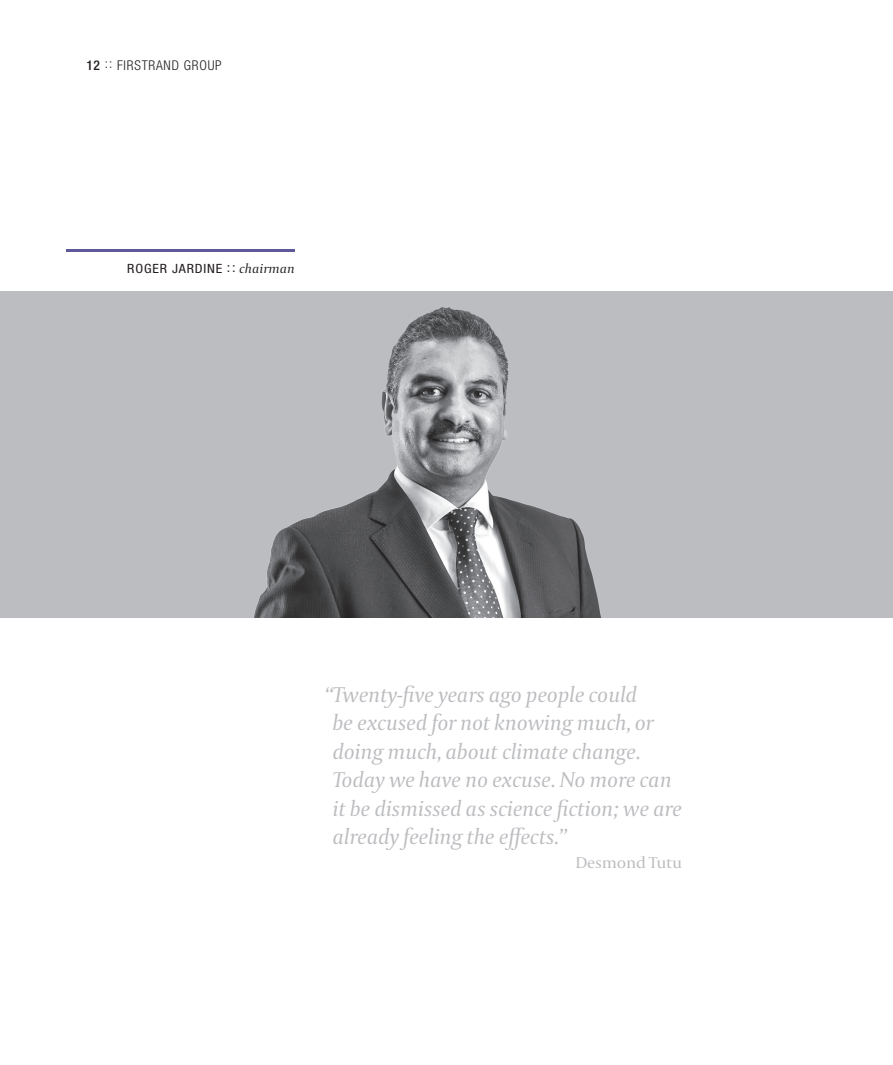
<style>
.page{position:relative;width:893px;height:1065px;background:#fff}
.page>*{position:absolute;margin:0;border:0;box-sizing:border-box;transform-origin:0 0}
.t1{font:italic 22.5px/28.5px "Capitolium 2";letter-spacing:-.01em;color:#bcbdc0;scale:1.05 1}
.t2{font:16.5px "Capitolium 2";letter-spacing:-.01em;color:#bcbdc0;scale:1.05 1}
.t3{font:300 condensed 13.5px "Helvetica Neue LT Std";letter-spacing:.06em;color:#231f20}
.t4{font:condensed 12.75px "Helvetica Neue LT Std";letter-spacing:.06em;color:#231f20;scale:1.1 1}
.s1{font-weight:500}
.s2{font-size:13.5px}
.s3{font-family:"Capitolium 2";font-style:italic;font-stretch:normal;font-size:13.5px}
</style>
<div class="page">
<div style="left:0;top:291px;width:892px;height:326px;background:#bcbdc0"></div>
<img style="left:168px;top:251px;width:433px;height:366px">
<hr style="left:66px;top:249px;width:229px;height:2px;background:#5e5a9a">
<p class="t3" style="left:86px;top:57px;width:137px"><span class="s1">12</span> :: FIRSTRAND GROUP</p>
<p class="t4" style="left:127px;top:261px;width:154px">ROGER JARDINE <span class="s2">::</span> <span class="s3">chairman</span></p>
<p class="t1" style="left:332px;top:679px;width:334px;text-indent:-8px">“Twenty-five years ago people could<br>be excused for not knowing much, or doing much, about climate change.<br>Today we have no excuse. No more can it be dismissed as science fiction; we are already feeling the effects.”</p>
<p class="t2" style="left:575px;top:851px;width:103px">Desmond Tutu</p>
</div>
